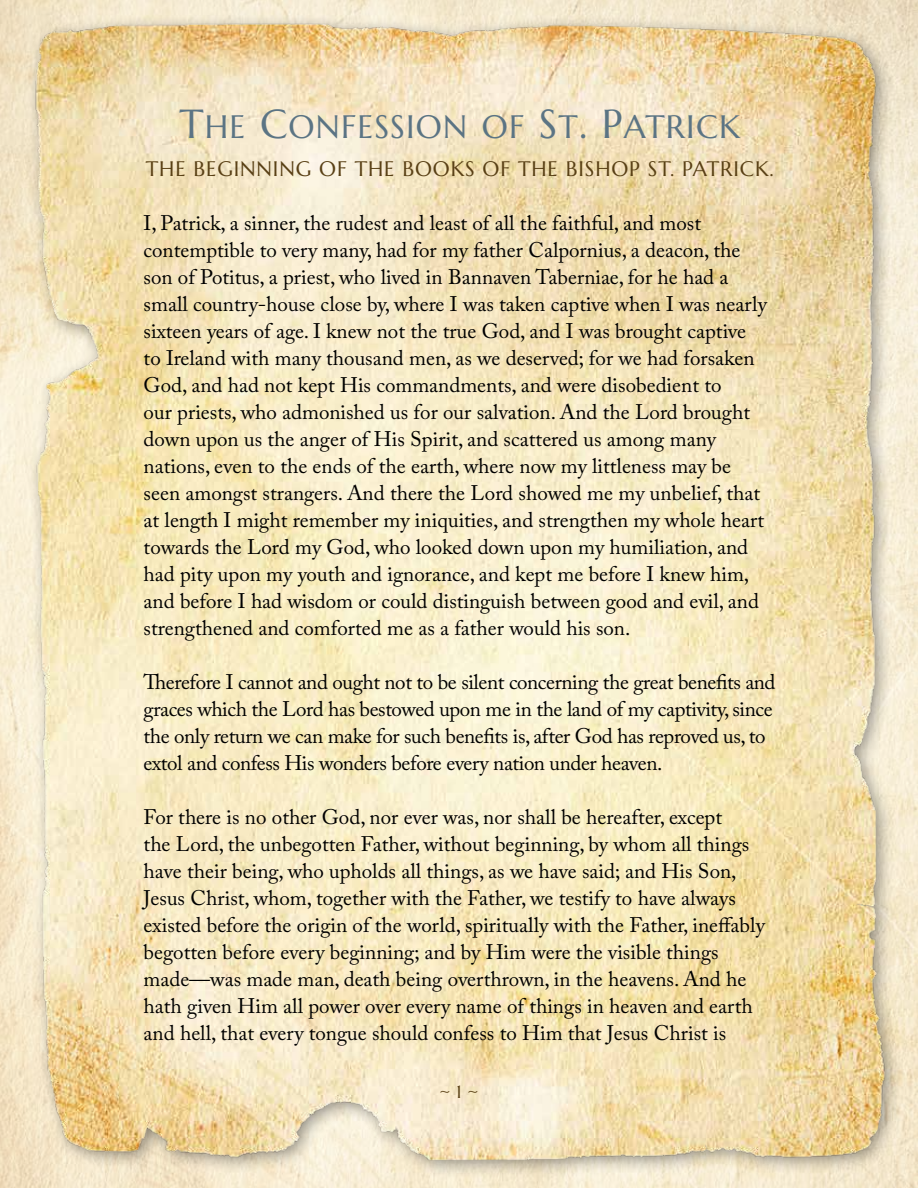
<style>
.page{position:relative;width:918px;height:1188px;background:#fff}
.page>*{position:absolute;margin:0;border:0;box-sizing:border-box;transform-origin:0 0}
.t1{font:32.4px "Marcellus Regular SC800";letter-spacing:.04em;color:#5b7484}
.t2{font:21px/27px "Adobe Caslon Pro";color:#000}
.t3{font:21px/27px "Adobe Caslon Pro";letter-spacing:-.02em;color:#000}
.t4{font:21px "Marcellus";letter-spacing:.04em;color:#594015}
.t5{font:18px "Marcellus";color:#594015}
.s1{font-size:40.5px}
</style>
<div class="page">
<img style="left:0;top:0;width:918px;height:1188px">
<div style="left:26px;top:14px;width:877px;height:1165px;background:#000;opacity:.4"></div>
<h1 class="t1" style="left:179px;top:107px;width:562px"><span class="s1">T</span>HE <span class="s1">C</span>ONFESSION OF <span class="s1">S</span>T<span class="s1">. P</span>ATRICK</h1>
<p class="t4" style="left:146px;top:155px;width:629px">THE BEGINNING OF THE BOOKS OF THE BISHOP ST. PATRICK.</p>
<p class="t2" style="left:144px;top:209px;width:625px">I, Patrick, a sinner, the rudest and least of all the faithful, and most contemptible to very many, had for my father Calpornius, a deacon, the son of Potitus, a priest, who lived in Bannaven Taberniae, for he had a small country-house close by, where I was taken captive when I was nearly sixteen years of age. I knew not the true God, and I was brought captive to Ireland with many thousand men, as we deserved; for we had forsaken God, and had not kept His commandments, and were disobedient to<br>our priests, who admonished us for our salvation. And the Lord brought down upon us the anger of His Spirit, and scattered us among many nations, even to the ends of the earth, where now my littleness may be seen amongst strangers. And there the Lord showed me my unbelief, that at length I might remember my iniquities, and strengthen my whole heart towards the Lord my God, who looked down upon my humiliation, and had pity upon my youth and ignorance, and kept me before I knew him, and before I had wisdom or could distinguish between good and evil, and strengthened and comforted me as a father would his son.</p>
<p class="t3" style="left:144px;top:668px;width:633px">Therefore I cannot and ought not to be silent concerning the great benefits and graces which the Lord has bestowed upon me in the land of my captivity, since the only return we can make for such benefits is, after God has reproved us, to extol and confess His wonders before every nation under heaven.</p>
<p class="t2" style="left:144px;top:803px;width:623px">For there is no other God, nor ever was, nor shall be hereafter, except<br>the Lord, the unbegotten Father, without beginning, by whom all things have their being, who upholds all things, as we have said; and His Son, Jesus Christ, whom, together with the Father, we testify to have always existed before the origin of the world, spiritually with the Father, ineffably begotten before every beginning; and by Him were the visible things made—was made man, death being overthrown, in the heavens. And he hath given Him all power over every name of things in heaven and earth and hell, that every tongue should confess to Him that Jesus Christ is</p>
<p class="t5" style="left:439px;top:1080px;width:41px">~ 1 ~</p>
</div>
